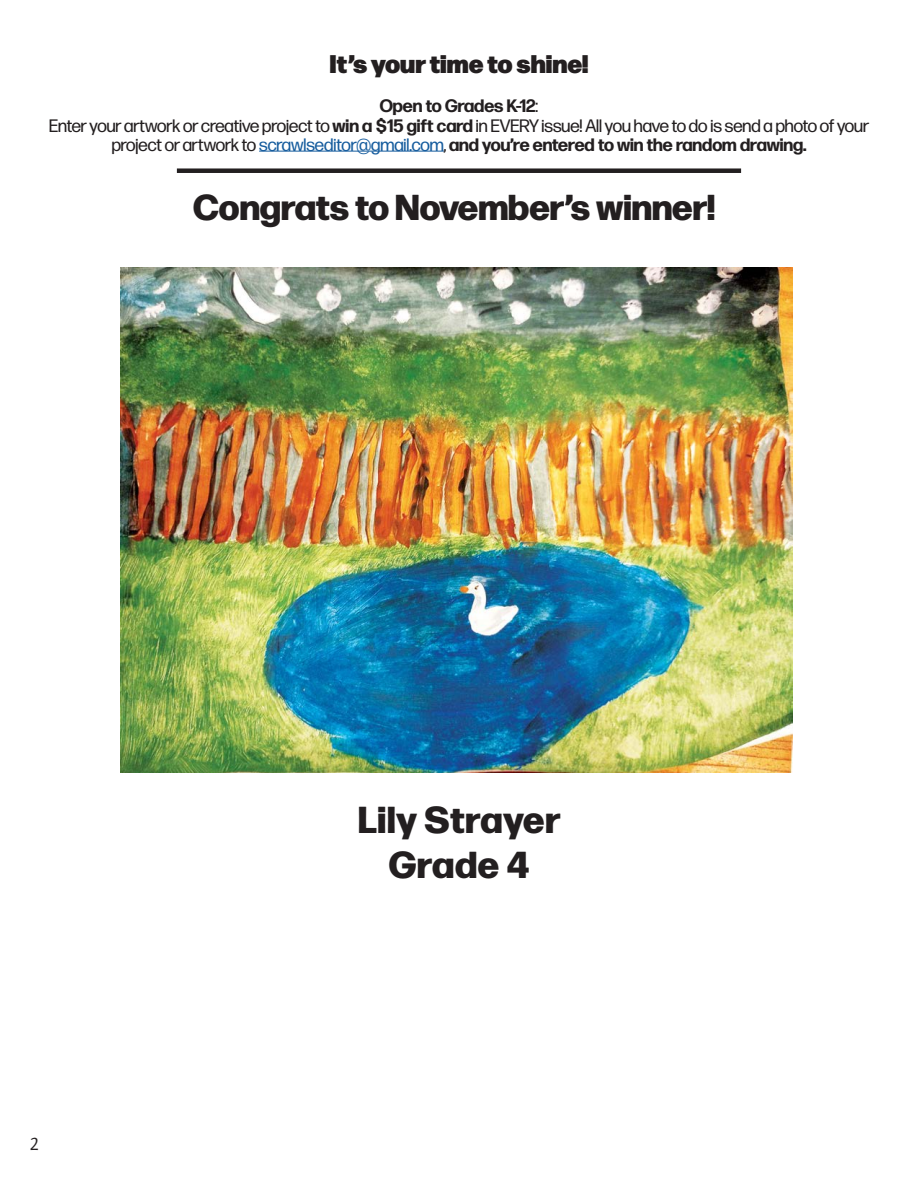
<style>
.page{position:relative;width:918px;height:1188px;background:#fff}
.page>*{position:absolute;margin:0;border:0;box-sizing:border-box;transform-origin:0 0}
.t1{font:800 37.5px "Forma DJR Display";letter-spacing:.02em;color:#231f20}
.t2{font:800 36px "Forma DJR Display";color:#231f20}
.t3{font:900 25.5px "Forma DJR Display";color:#231f20}
.t4{font:18px/19.5px "Forma DJR Display";color:#231f20;text-align:center}
.t5{font:700 18px "Forma DJR Display";color:#231f20}
.t6{font:18px "Private Sans";color:#231f20}
.s1{font-weight:400}
.s2{font-weight:700}
.s3{color:#175d9e}
</style>
<div class="page">
<hr style="left:259px;top:151px;width:185px;height:1px;background:#175d9e">
<div style="left:177px;top:168px;width:564px;height:5px;background:#231f20"></div>
<img style="left:121px;top:268px;width:672px;height:504px">
<p class="t3" style="left:329px;top:44px;width:261px">It’s your time to shine!</p>
<p class="t5" style="left:380px;top:94px;width:160px">Open to Grades K-12<span class="s1">:</span></p>
<p class="t4" style="left:49px;top:115px;width:821px">Enter your artwork or creative project to <span class="s2">win a $15 gift card</span> in EVERY issue! All you have to do is send a photo of your project or artwork to <span class="s3">scrawlseditor@gmail.com</span>, <span class="s2">and you’re entered to win the random drawing.</span></p>
<p class="t2" style="left:193px;top:180px;width:524px">Congrats to November’s winner!</p>
<p class="t6" style="left:30px;top:1132px;width:10px">2</p>
<p class="t1" style="left:358px;top:791px;width:204px">Lily Strayer</p>
<p class="t1" style="left:389px;top:836px;width:142px">Grade 4</p>
</div>
